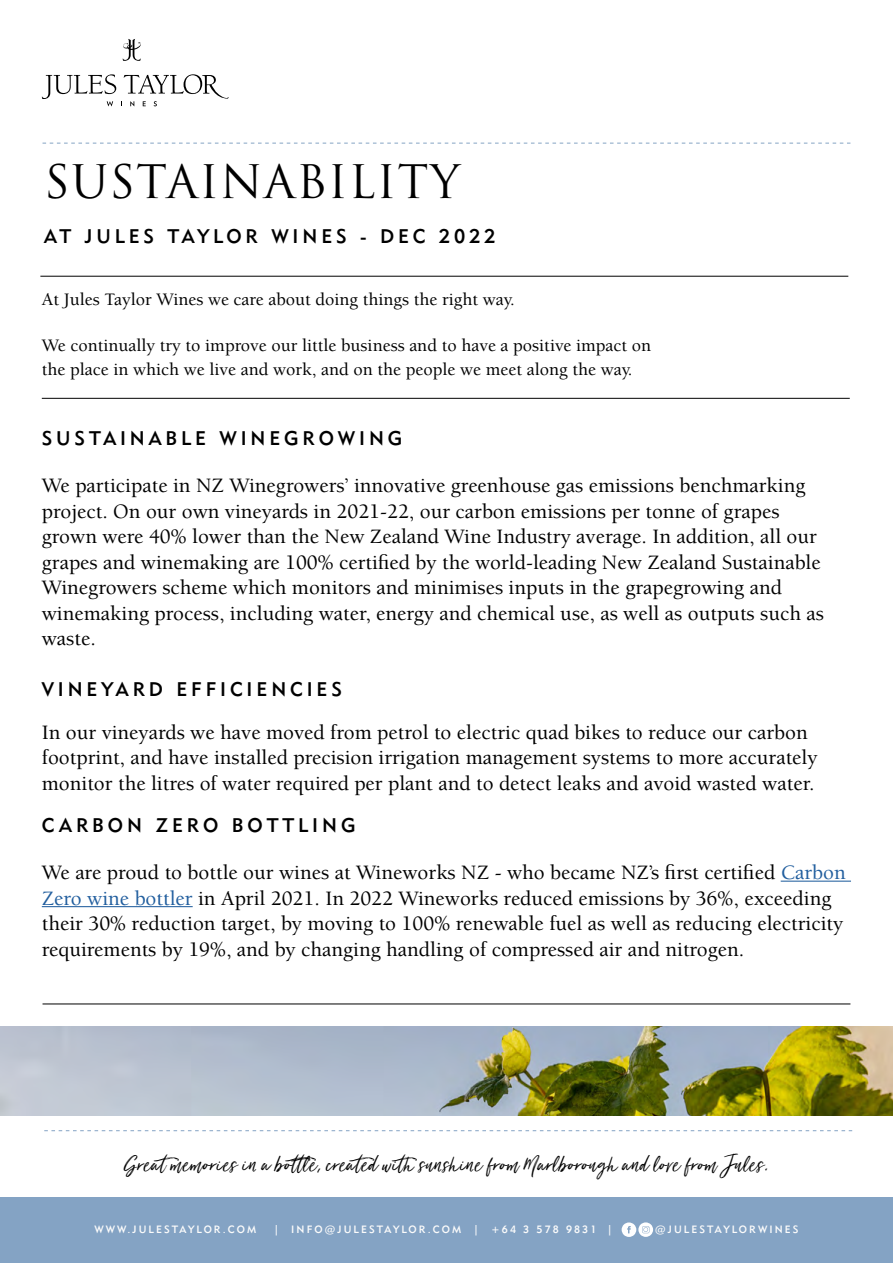
<style>
.page{position:relative;width:893px;height:1263px;background:#fff}
.page>*{position:absolute;margin:0;border:0;box-sizing:border-box;transform-origin:0 0}
.t1{font:45px "Trajan Pro";letter-spacing:.025em;color:#000}
.t2{font:27px "Just Lovely Slanted Alt 1";letter-spacing:.02em;color:#000}
.t3{font:500 21px/25.5px "Berkeley Std";color:#000}
.t4{font:19.5px "Geometric 415 BT Medium A";letter-spacing:.2em;color:#000}
.t5{font:500 18px/24px "Berkeley Std";color:#000}
.t6{font:10.5px "Geometric 415 BT Medium A";letter-spacing:.2em;color:#fbfbfb}
.s1{color:#215e9e}
</style>
<div class="page">
<div style="left:0;top:1197px;width:893px;height:66px;background:#84a3c4"></div>
<svg style="left:43px;top:143px;width:807px;height:1px"></svg>
<svg style="left:44px;top:1130px;width:808px;height:1px"></svg>
<hr style="left:40px;top:276px;width:808px;height:1px;background:#000">
<svg style="left:622px;top:1222px;width:31px;height:15px"></svg>
<hr style="left:43px;top:1003px;width:807px;height:1px;background:#000">
<svg style="left:123px;top:39px;width:18px;height:22px"></svg>
<svg style="left:42px;top:74px;width:187px;height:32px"></svg>
<img style="left:0;top:1027px;width:893px;height:88px">
<hr style="left:781px;top:881px;width:70px;height:1px;background:#215e9e">
<hr style="left:42px;top:906px;width:151px;height:1px;background:#215e9e">
<hr style="left:42px;top:398px;width:808px;height:1px;background:#000">
<h1 class="t1" style="left:44px;top:153px;width:417px">SUSTAINABILITY</h1>
<p class="t4" style="left:44px;top:224px;width:453px">AT JULES TAYLOR WINES - DEC 2022</p>
<p class="t5" style="left:42px;top:288px;width:474px">At Jules Taylor Wines we care about doing things the right way.</p>
<p class="t5" style="left:42px;top:333px;width:611px">We continually try to improve our little business and to have a positive impact on the place in which we live and work, and on the people we meet along the way.</p>
<p class="t4" style="left:42px;top:427px;width:362px">SUSTAINABLE WINEGROWING</p>
<p class="t3" style="left:42px;top:473px;width:784px">We participate in NZ Winegrowers’ innovative greenhouse gas emissions benchmarking project. On our own vineyards in 2021-22, our carbon emissions per tonne of grapes grown were 40% lower than the New Zealand Wine Industry average. In addition, all our grapes and winemaking are 100% certified by the world-leading New Zealand Sustainable Winegrowers scheme which monitors and minimises inputs in the grapegrowing and winemaking process, including water, energy and chemical use, as well as outputs such as waste.</p>
<p class="t4" style="left:42px;top:677px;width:302px">VINEYARD EFFICIENCIES</p>
<p class="t3" style="left:42px;top:720px;width:777px">In our vineyards we have moved from petrol to electric quad bikes to reduce our carbon footprint, and have installed precision irrigation management systems to more accurately monitor the litres of water required per plant and to detect leaks and avoid wasted water.</p>
<p class="t4" style="left:42px;top:813px;width:315px">CARBON ZERO BOTTLING</p>
<p class="t3" style="left:42px;top:860px;width:805px">We are proud to bottle our wines at Wineworks NZ - who became NZ’s first certified <span class="s1">Carbon Zero wine bottler</span> in April 2021. In 2022 Wineworks reduced emissions by 36%, exceeding their 30% reduction target, by moving to 100% renewable fuel as well as reducing electricity requirements by 19%, and by changing handling of compressed air and nitrogen.</p>
<p class="t2" style="left:124px;top:1150px;width:646px">Greatmemories in a bottle, created with sunshine from Marlborough and love from Jules.</p>
<p class="t6" style="left:94px;top:1223px;width:163px">WWW.JULESTAYLOR.COM</p>
<p class="t6" style="left:274px;top:1223px;width:340px">| INFO@JULESTAYLOR.COM | +64 3 578 9831 |</p>
<p class="t6" style="left:655px;top:1223px;width:145px">@JULESTAYLORWINES</p>
</div>
